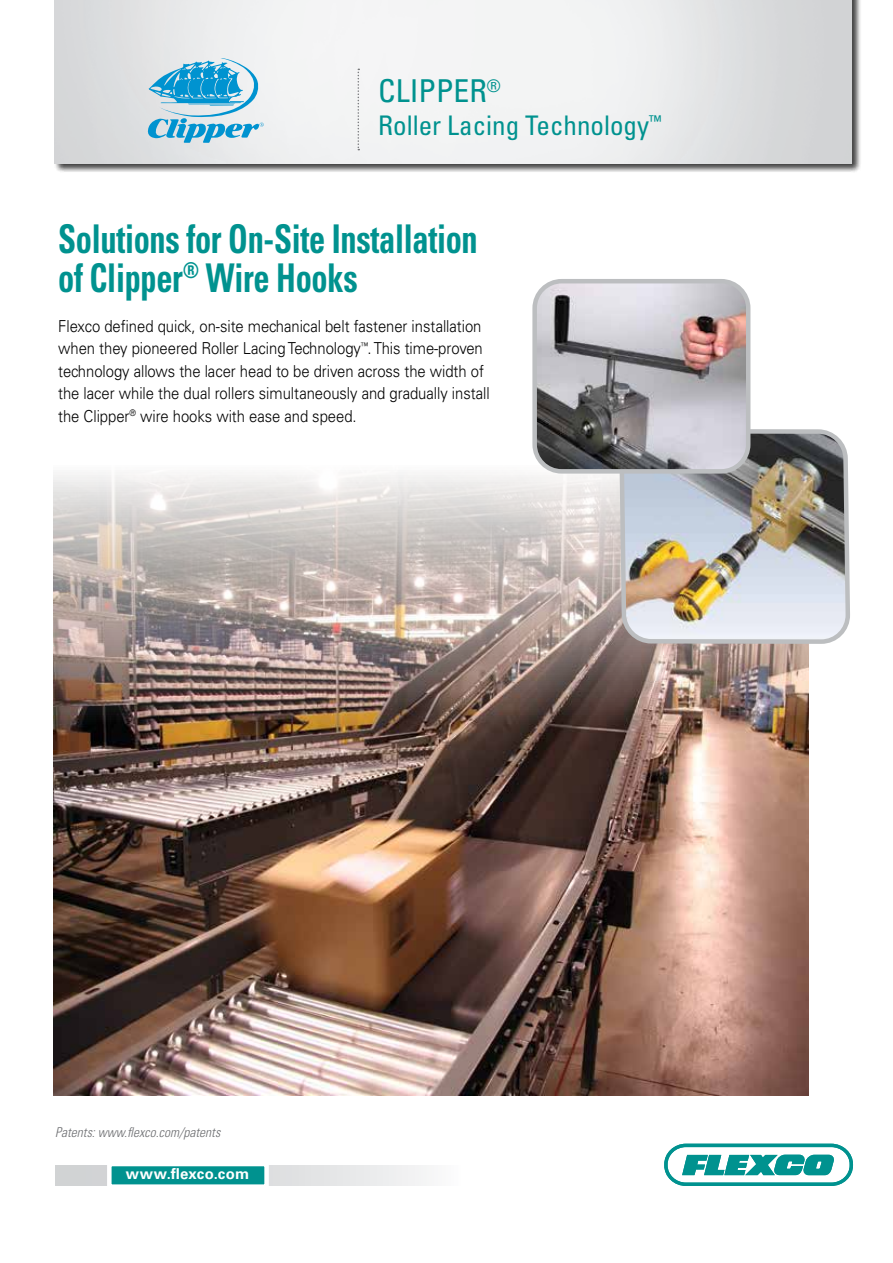
<style>
.page{position:relative;width:893px;height:1263px;background:#fff}
.page>*{position:absolute;margin:0;border:0;box-sizing:border-box;transform-origin:0 0}
.t1{font:700 condensed 39.6px/39px "Univers LT Std";letter-spacing:-.01em;color:#00928f;scale:.82 1}
.t2{font:condensed 31.5px "Univers LT Std";color:#00928f}
.t3{font:condensed 27px "Univers LT Std";color:#00928f}
.t4{font:300 16.5px/22.5px "Univers LT Std";letter-spacing:-.005em;color:#000;scale:.9 1}
.t5{font:700 15.6px "Univers LT Std";letter-spacing:.02em;color:#fff}
.t6{font:700 15px "Univers LT Std";letter-spacing:.02em;color:#fff}
.t7{font:italic 300 condensed 13.5px "Univers LT Std";color:#6d6e71}
</style>
<div class="page">
<div style="left:54px;top:0;width:808px;height:174px;background:#000;opacity:.5"></div>
<svg style="left:664px;top:1144px;width:189px;height:42px"></svg>
<svg style="left:55px;top:1165px;width:371px;height:20px"></svg>
<div style="left:107px;top:1162px;width:162px;height:27px;background:#00928f;border:4px solid #fff"></div>
<img style="left:54px;top:475px;width:754px;height:620px">
<svg style="left:358px;top:69px;width:1px;height:81px"></svg>
<img style="left:619px;top:427px;width:231px;height:219px">
<img style="left:537px;top:284px;width:211px;height:187px">
<div style="left:532px;top:279px;width:218px;height:195px;border:4px solid #bcbec0;border-radius:27px"></div>
<svg style="left:148px;top:59px;width:116px;height:84px;background:#8bc6df"></svg>
<h2 class="t2" style="left:378px;top:71px;width:124px">CLIPPER<sup>®</sup></h2>
<h3 class="t3" style="left:378px;top:108px;width:285px">Roller Lacing Technology<sup>™</sup></h3>
<h1 class="t1" style="left:58px;top:219px;width:513px">Solutions for On-Site Installation of Clipper<sup>®</sup> Wire Hooks</h1>
<p class="t4" style="left:58px;top:314px;width:481px">Flexco defined quick, on-site mechanical belt fastener installation when they pioneered Roller Lacing Technology<sup>™</sup>. This time-proven technology allows the lacer head to be driven across the width of the lacer while the dual rollers simultaneously and gradually install the Clipper<sup>®</sup> wire hooks with ease and speed.</p>
<p class="t7" style="left:55px;top:1124px;width:167px">Patents: www.flexco.com/patents</p>
<p class="t5" style="left:113px;top:1166px;width:130px">www.flexco.com</p>
<p class="t6" style="left:126px;top:1165px;width:125px">www.flexco.com</p>
</div>
